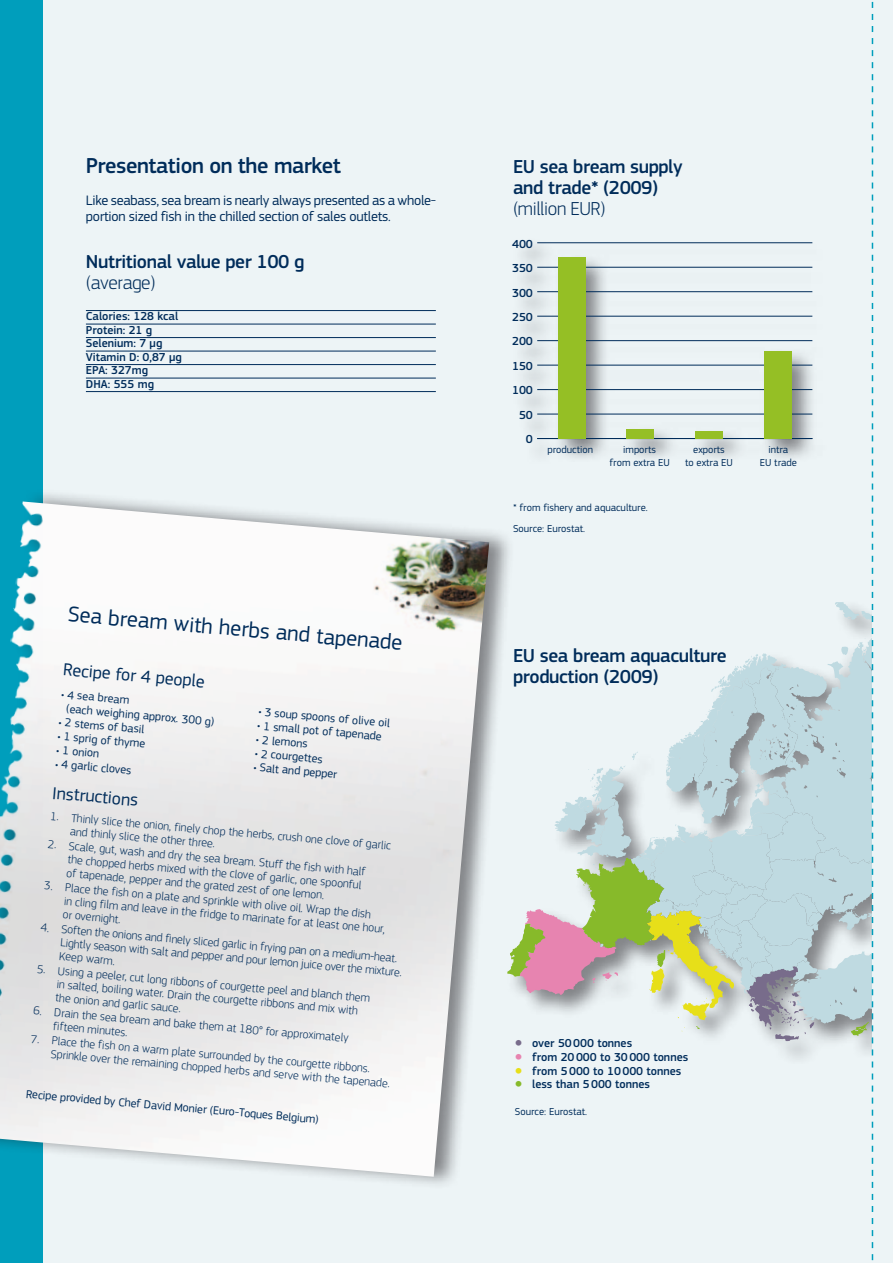
<style>
.page{position:relative;width:893px;height:1263px;background:#edf4f6}
.page>*{position:absolute;margin:0;border:0;box-sizing:border-box;transform-origin:0 0}
.t1{font:22.5px "EC Square Sans Pro";color:#002c5a}
.t2{font:500 22.5px "EC Square Sans Pro";letter-spacing:-.02em;color:#002c5a}
.t3{font:500 19.5px/21px "EC Square Sans Pro";letter-spacing:-.02em;color:#002c5a}
.t4{font:300 19.5px "EC Square Sans Pro";letter-spacing:-.02em;color:#002c5a}
.t5{font:18px "EC Square Sans Pro";color:#002c5a}
.t6{font:14.25px/15.8px "EC Square Sans Pro";letter-spacing:-.015em;color:#002c5a}
.t7{font:500 12.15px "PF Square Sans Pro";color:#002c5a}
.t8{font:300 12px/13.5px "EC Square Sans Pro";color:#002c5a}
.t9{font:12px/14px "EC Square Sans Pro";color:#002c5a}
.t10{font:500 12px/13.5px "EC Square Sans Pro";color:#002c5a}
.t11{font:10.5px/12.8px "EC Square Sans Pro";color:#002c5a;text-align:center}
.t12{font:9px "EC Square Sans Pro";color:#786c8b}
.t13{font:9px "EC Square Sans Pro";color:#e784b0}
.t14{font:9px "EC Square Sans Pro";color:#e7df19}
.t15{font:9px "EC Square Sans Pro";color:#87ba2a}
</style>
<div class="page">
<div style="left:0;top:0;width:43px;height:1263px;background:#009ebc"></div>
<div style="left:0;top:488px;width:515px;height:702px;background:#1a171c;opacity:.5"></div>
<img style="left:0;top:501px;width:457px;height:676px">
<svg style="left:457px;top:1px;width:416px;height:1260px"></svg>
<hr style="left:86px;top:310px;width:350px;height:1px;background:#002c5a">
<hr style="left:86px;top:324px;width:350px;height:1px;background:#002c5a">
<hr style="left:86px;top:337px;width:350px;height:1px;background:#002c5a">
<hr style="left:86px;top:351px;width:350px;height:1px;background:#002c5a">
<hr style="left:86px;top:364px;width:350px;height:1px;background:#002c5a">
<hr style="left:86px;top:378px;width:350px;height:1px;background:#002c5a">
<hr style="left:86px;top:391px;width:350px;height:1px;background:#002c5a">
<h1 class="t2" style="left:86px;top:153px;width:256px">Presentation on the market</h1>
<p class="t6" style="left:86px;top:192px;width:352px">Like seabass, sea bream is nearly always presented as a whole&shy;portion sized fish in the chilled section of sales outlets.</p>
<h2 class="t3" style="left:86px;top:251px;width:220px">Nutritional value per 100 g</h2>
<h2 class="t4" style="left:86px;top:271px;width:71px">(average)</h2>
<p class="t10" style="left:86px;top:310px;width:98px">Calories: 128 kcal<br>Protein: 21 g<br>Selenium: 7 µg<br>Vitamin D: 0,87 µg<br>EPA: 327mg<br>DHA: 555 mg</p>
<h1 class="t1" style="left:69px;top:601px;width:337px;rotate:5deg">Sea bream with herbs and tapenade</h1>
<h3 class="t5" style="left:64px;top:659px;width:143px;rotate:5deg">Recipe for 4 people</h3>
<p class="t9" style="left:68px;top:688px;width:150px;text-indent:-6px;rotate:5deg">• 4 sea bream<br>(each weighing approx. 300 g)</p>
<p class="t9" style="left:259px;top:704px;width:137px;rotate:5deg">• 3 soup spoons of olive oil</p>
<p class="t9" style="left:59px;top:715px;width:91px;rotate:5deg">• 2 stems of basil</p>
<p class="t9" style="left:58px;top:729px;width:90px;rotate:5deg">• 1 sprig of thyme</p>
<p class="t9" style="left:57px;top:743px;width:46px;rotate:5deg">• 1 onion</p>
<p class="t9" style="left:56px;top:757px;width:78px;rotate:5deg">• 4 garlic cloves</p>
<p class="t9" style="left:258px;top:718px;width:127px;rotate:5deg">• 1 smallpot of tapenade</p>
<p class="t9" style="left:256px;top:732px;width:54px;rotate:5deg">• 2 lemons</p>
<p class="t9" style="left:255px;top:746px;width:70px;rotate:5deg">• 2 courgettes</p>
<p class="t9" style="left:254px;top:760px;width:86px;rotate:5deg">• Salt and pepper</p>
<h3 class="t5" style="left:53px;top:782px;width:87px;rotate:5deg">Instructions</h3>
<p class="t8" style="left:72px;top:811px;width:322px;text-indent:-21px;rotate:5deg">1. Thinly slice the onion, finely chop the herbs, crush one clove of garlic and thinly slice the other three.</p>
<p class="t8" style="left:69px;top:839px;width:299px;text-indent:-21px;rotate:5deg">2. Scale, gut, wash and dry the sea bream. Stuff the fish with half the chopped herbs mixed with the clove of garlic, one spoonful of tapenade, pepper and the grated zest of one lemon.</p>
<p class="t8" style="left:66px;top:880px;width:324px;text-indent:-21px;rotate:5deg">3. Place the fish on a plate and sprinkle with olive oil. Wrap the dish<br>in cling film and leave in the fridge to marinate for at least one hour, or overnight.</p>
<p class="t8" style="left:62px;top:922px;width:344px;text-indent:-21px;rotate:5deg">4. Soften the onions and finely sliced garlic in frying pan on a medium-heat.<br>Lightly season with salt and pepper and pour lemon juice over the mixture.<br>Keep warm.</p>
<p class="t8" style="left:59px;top:964px;width:315px;text-indent:-21px;rotate:5deg">5. Using a peeler, cut long ribbons of courgette peel and blanch them in salted, boiling water. Drain the courgette ribbons and mix with the onion and garlic sauce.</p>
<p class="t8" style="left:55px;top:1005px;width:297px;text-indent:-21px;rotate:5deg">6. Drain the sea bream and bake them at 180° for approximately fifteen minutes.</p>
<p class="t8" style="left:52px;top:1033px;width:342px;text-indent:-21px;rotate:5deg">7. Place the fish on a warm plate surrounded by the courgette ribbons.<br>Sprinkle over the remaining chopped herbs and serve with the tapenade.</p>
<p class="t9" style="left:27px;top:1087px;width:295px;rotate:5deg">Recipe provided by Chef David Monier (Euro-Toques Belgium)</p>
<h2 class="t3" style="left:513px;top:157px;width:171px">EU sea bream supply and trade* (2009)</h2>
<h2 class="t4" style="left:513px;top:197px;width:94px">(million EUR)</h2>
<p class="t7" style="left:512px;top:236px;width:22px">400</p>
<p class="t7" style="left:512px;top:261px;width:22px">350</p>
<p class="t7" style="left:512px;top:285px;width:22px">300</p>
<p class="t7" style="left:512px;top:310px;width:22px">250</p>
<p class="t7" style="left:512px;top:334px;width:22px">200</p>
<p class="t7" style="left:512px;top:359px;width:22px">150</p>
<p class="t7" style="left:512px;top:383px;width:22px">100</p>
<p class="t7" style="left:519px;top:408px;width:15px">50</p>
<p class="t7" style="left:526px;top:432px;width:8px">0</p>
<p class="t11" style="left:547px;top:443px;width:47px">production</p>
<p class="t11" style="left:609px;top:443px;width:60px">imports<br>from extra EU</p>
<p class="t11" style="left:685px;top:443px;width:48px">exports<br>to extra EU</p>
<p class="t11" style="left:760px;top:443px;width:39px">intra<br>EU trade</p>
<p class="t11" style="left:513px;top:497px;width:136px;line-height:21.5px;text-align:left">* from fishery and aquaculture.<br>Source: Eurostat.</p>
<h2 class="t3" style="left:513px;top:645px;width:215px">EU sea bream aquaculture production (2009)</h2>
<p class="t10" style="left:532px;top:1037px;width:158px">over 50000 tonnes<br>from 20000 to 30000 tonnes from 5000 to 10000 tonnes less than 5000 tonnes</p>
<p class="t11" style="left:515px;top:1105px;width:74px">Source: Eurostat.</p>
<p class="t12" style="left:515px;top:1038px;width:9px">●</p>
<p class="t13" style="left:515px;top:1052px;width:9px">●</p>
<p class="t14" style="left:515px;top:1065px;width:9px">●</p>
<p class="t15" style="left:515px;top:1079px;width:9px">●</p>
</div>
